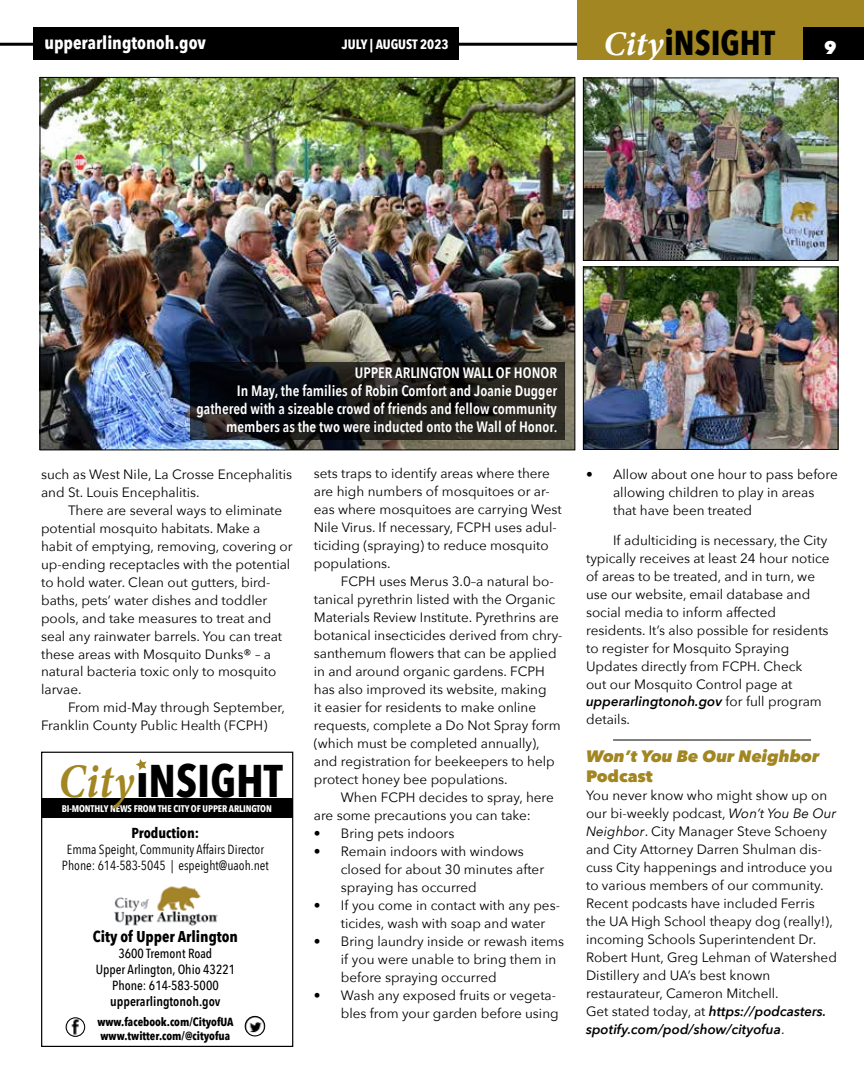
<style>
.page{position:relative;width:864px;height:1080px;background:#fff}
.page>*{position:absolute;margin:0;border:0;box-sizing:border-box;transform-origin:0 0}
.t1{font:700 45.75px "Avenir Next Condensed";color:#000}
.t2{font:700 34.5px "Avenir Next Condensed";color:#000}
.t3{font:700 18px "Avenir Next Condensed";color:#fff}
.t4{font:800 18px "Avenir Next";color:#fff}
.t5{font:italic 800 16.5px "Avenir Next";color:#a18621}
.t6{font:800 16.5px "Avenir Next";color:#a18621}
.t7{font:700 15.6px "Avenir Next Condensed";color:#000}
.t8{font:600 15px/18px "Avenir Next Condensed";color:#fff;text-align:right}
.t9{font:700 14.4px "Avenir Next Condensed";color:#000}
.t10{font:13.5px/18px "Avenir Next";color:#000}
.t11{font:700 13.5px "Avenir Next Condensed";color:#fff}
.t12{font:13.2px/15.9px "Avenir Next Condensed";color:#000;text-align:center}
.t13{font:500 13.2px/15.9px "Avenir Next Condensed";color:#000;text-align:center}
.t14{font:600 13.2px "Avenir Next Condensed";color:#000}
.t15{font:700 11.7px/14.1px "Avenir Next Condensed";color:#000}
.t16{font:700 9.6px "Avenir Next Condensed";letter-spacing:-.01em;color:#fff}
.s1{font-family:"Minion Variable Concept";font-weight:400;font-style:italic;color:#fff}
.s2{font-family:"Minion Variable Concept";font-weight:400;font-style:italic;font-size:48.3px;color:#a18621}
.s3{font-weight:600;font-style:italic}
.s4{font-style:italic}
</style>
<div class="page">
<hr style="left:0;top:43px;width:864px;height:3px;background:#000">
<div style="left:578px;top:0;width:286px;height:60px;background:#a18621"></div>
<div style="left:804px;top:27px;width:60px;height:33px;background:#000"></div>
<div style="left:34px;top:27px;width:425px;height:33px;background:#000"></div>
<hr style="left:613px;top:740px;width:198px;height:1px;background:#000">
<img style="left:585px;top:80px;width:251px;height:179px">
<div style="left:583px;top:78px;width:255px;height:183px;border:1px solid #000"></div>
<img style="left:585px;top:269px;width:251px;height:179px">
<div style="left:583px;top:267px;width:255px;height:183px;border:1px solid #000"></div>
<img style="left:42px;top:79px;width:531px;height:369px">
<svg style="left:190px;top:363px;width:375px;height:77px;background:#181817"></svg>
<div style="left:41px;top:752px;width:252px;height:295px;border:1px solid #000"></div>
<div style="left:41px;top:798px;width:252px;height:19px;background:#000"></div>
<img style="left:245px;top:1016px;width:20px;height:20px;border-radius:10px">
<div style="left:245px;top:1016px;width:20px;height:20px;border:1px solid #000;border-radius:50%"></div>
<img style="left:66px;top:1018px;width:19px;height:18px;border-radius:9px">
<div style="left:66px;top:1018px;width:19px;height:19px;border:1px solid #000;border-radius:50%"></div>
<img style="left:114px;top:886px;width:104px;height:40px">
<svg style="left:136px;top:759px;width:11px;height:11px"></svg>
<h3 class="t3" style="left:44px;top:32px;width:163px">upperarlingtonoh.gov</h3>
<p class="t11" style="left:342px;top:36px;width:108px">JULY | AUGUST 2023</p>
<h2 class="t2" style="left:604px;top:22px;width:173px"><span class="s1">City</span>iNSIGHT</h2>
<h3 class="t4" style="left:824px;top:37px;width:14px">9</h3>
<p class="t8" style="left:196px;top:363px;width:363px">UPPER ARLINGTON WALL OF HONOR<br>In May, the families of Robin Comfort and Joanie Dugger gathered with a sizeable crowd of friends and fellow community members as the two were inducted onto the Wall of Honor.</p>
<p class="t10" style="left:41px;top:464px;width:253px">such as West Nile, La Crosse Encephalitis and St. Louis Encephalitis.</p>
<p class="t10" style="left:41px;top:500px;width:253px;text-indent:27px">There are several ways to eliminate potential mosquito habitats. Make a habit of emptying, removing, covering or up-ending receptacles with the potential to hold water. Clean out gutters, bird&shy;baths, pets’ water dishes and toddler pools, and take measures to treat and seal any rainwater barrels. You can treat these areas with Mosquito Dunks® – a natural bacteria toxic only to mosquito larvae.</p>
<p class="t10" style="left:41px;top:698px;width:246px;text-indent:27px">From mid-May through September,<br>Franklin County Public Health (FCPH)</p>
<h1 class="t1" style="left:58px;top:753px;width:226px"><span class="s2">City</span>iNSIGHT</h1>
<p class="t16" style="left:62px;top:803px;width:212px">BI-MONTHLY NEWS FROM THE CITY OF UPPER ARLINGTON</p>
<p class="t9" style="left:132px;top:824px;width:69px">Production:</p>
<p class="t12" style="left:62px;top:841px;width:208px">Emma Speight, Community Affairs Director<br>Phone: 614-583-5045 | espeight@uaoh.net</p>
<p class="t7" style="left:93px;top:927px;width:147px">City of Upper Arlington</p>
<p class="t13" style="left:96px;top:946px;width:141px">3600 Tremont Road<br>Upper Arlington, Ohio 43221<br>Phone: 614-583-5000</p>
<p class="t14" style="left:110px;top:990px;width:112px">upperarlingtonoh.gov</p>
<p class="t15" style="left:97px;top:1015px;width:138px">www.facebook.com/CityofUA www.twitter.com/@cityofua</p>
<p class="t10" style="left:314px;top:464px;width:249px">sets traps to identify areas where there are high numbers of mosquitoes or ar&shy;eas where mosquitoes are carrying West Nile Virus. If necessary, FCPH uses adul&shy;ticiding (spraying) to reduce mosquito populations.</p>
<p class="t10" style="left:314px;top:572px;width:250px;text-indent:27px">FCPH uses Merus 3.0–a natural bo&shy;tanical pyrethrin listed with the Organic Materials Review Institute. Pyrethrins are botanical insecticides derived from chry&shy;santhemum flowers that can be applied in and around organic gardens. FCPH has also improved its website, making<br>it easier for residents to make online requests, complete a Do Not Spray form (which must be completed annually), and registration for beekeepers to help protect honey bee populations.</p>
<p class="t10" style="left:314px;top:788px;width:242px;text-indent:27px">When FCPH decides to spray, here are some precautions you can take:</p>
<p class="t10" style="left:314px;top:824px;width:142px">• Bring pets indoors</p>
<p class="t10" style="left:341px;top:842px;width:205px;text-indent:-27px">• Remain indoors with windows closed for about 30 minutes after spraying has occurred</p>
<p class="t10" style="left:341px;top:896px;width:221px;text-indent:-27px">• If you come in contact with any pes&shy;ticides, wash with soap and water</p>
<p class="t10" style="left:341px;top:932px;width:225px;text-indent:-27px">• Bring laundry inside or rewash items if you were unable to bring them in before spraying occurred</p>
<p class="t10" style="left:314px;top:986px;width:246px;text-align:right">• Wash any exposed fruits or vegeta&shy;bles from your garden before using</p>
<p class="t10" style="left:613px;top:464px;width:226px;text-indent:-27px">• Allow about one hour to pass before allowing children to play in areas that have been treated</p>
<p class="t10" style="left:586px;top:530px;width:245px;text-indent:27px">If adulticiding is necessary, the City typically receives at least 24 hour notice of areas to be treated, and in turn, we use our website, email database and social media to inform affected residents. It’s also possible for residents to register for Mosquito Spraying Updates directly from FCPH. Check<br>out our Mosquito Control page at <span class="s3">upperarlingtonoh.gov</span> for full program details.</p>
<p class="t5" style="left:586px;top:746px;width:235px">Won’t You Be Our Neighbor</p>
<p class="t6" style="left:586px;top:766px;width:68px">Podcast</p>
<p class="t10" style="left:586px;top:786px;width:252px">You never know who might show up on our bi-weekly podcast, <span class="s4">Won’t You Be Our Neighbor</span>. City Manager Steve Schoeny and City Attorney Darren Shulman dis&shy;cuss City happenings and introduce you to various members of our community.<br>Recent podcasts have included Ferris the UA High School theapy dog (really!), incoming Schools Superintendent Dr.<br>Robert Hunt, Greg Lehman of Watershed Distillery and UA’s best known restaurateur, Cameron Mitchell.<br>Get stated today, at <span class="s3">https://podcasters. spotify.com/pod/show/cityofua</span>.</p>
</div>
